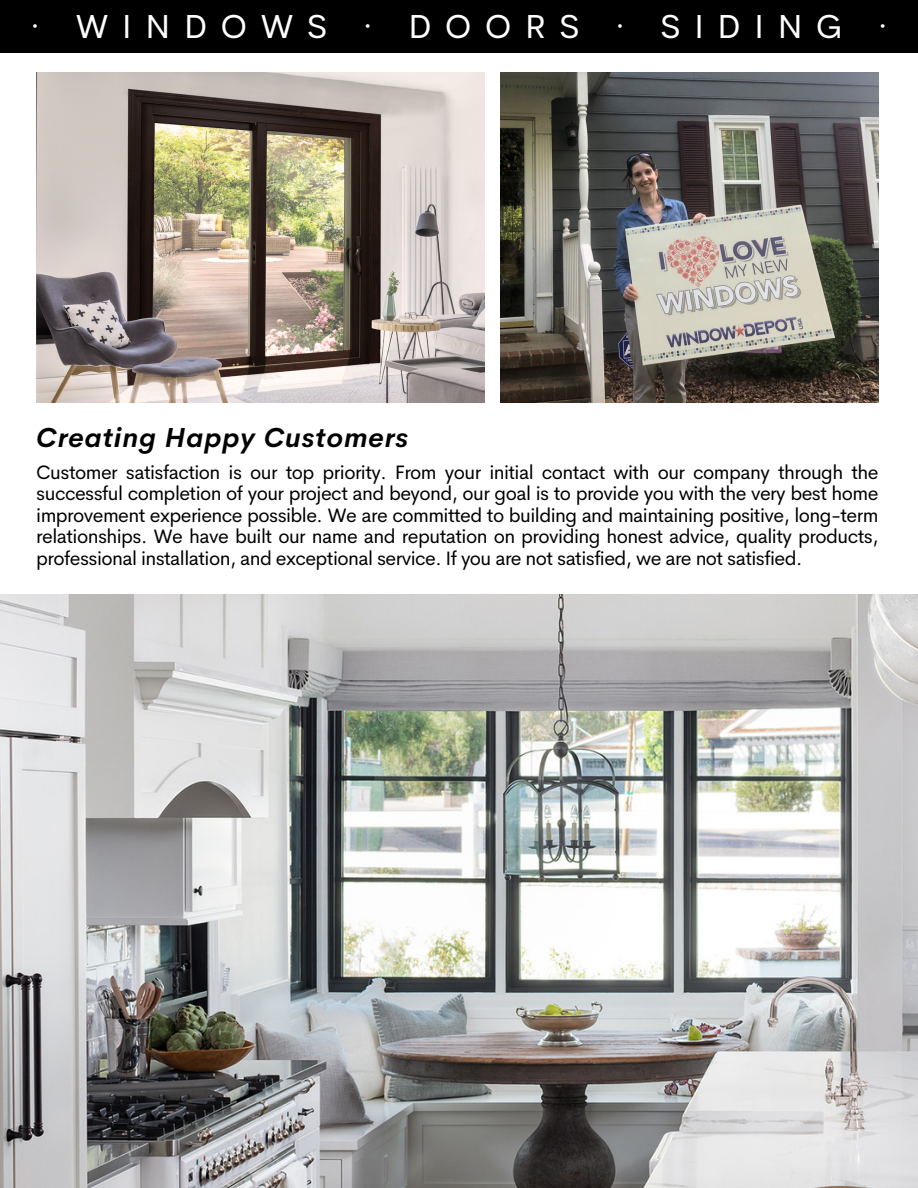
<style>
.page{position:relative;width:918px;height:1188px;background:#fff}
.page>*{position:absolute;margin:0;border:0;box-sizing:border-box;transform-origin:0 0}
.t1{font:33.45px "Cerebri Sans";letter-spacing:.39em;color:#fff}
.t2{font:italic 700 27px "Cerebri Sans";letter-spacing:.04em;color:#000}
.t3{font:19.5px/21.3px "Cerebri Sans";letter-spacing:-.03em;color:#000;text-align:justify}
</style>
<div class="page">
<div style="left:0;top:0;width:918px;height:53px;background:#000"></div>
<img style="left:500px;top:72px;width:378px;height:331px">
<img style="left:0;top:594px;width:918px;height:594px">
<img style="left:36px;top:72px;width:448px;height:331px">
<h2 class="t1" style="left:30px;top:5px;width:860px">· WINDOWS · DOORS · SIDING ·</h2>
<p class="t2" style="left:36px;top:420px;width:374px">Creating Happy Customers</p>
<p class="t3" style="left:36px;top:462px;width:844px">Customer satisfaction is our top priority. From your initial contact with our company through the successful completion of your project and beyond, our goal is to provide you with the very best home improvement experience possible. We are committed to building and maintaining positive, long-term relationships. We have built our name and reputation on providing honest advice, quality products, professional installation, and exceptional service. If you are not satisfied, we are not satisfied.</p>
</div>
